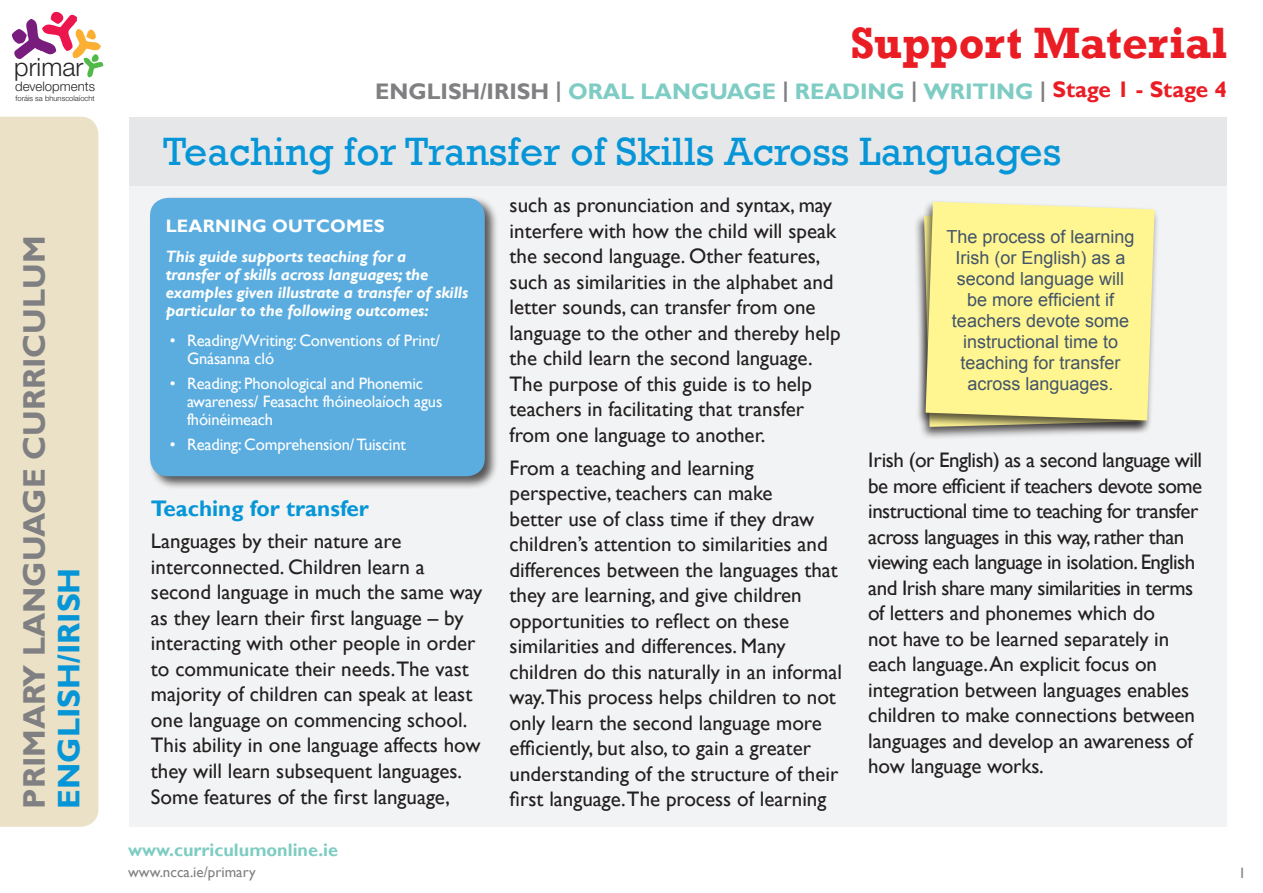
<style>
.page{position:relative;width:1263px;height:893px;background:#fff}
.page>*{position:absolute;margin:0;border:0;box-sizing:border-box;transform-origin:0 0}
.t1{font:700 45px "Rockwell";color:#ea1d25}
.t2{font:40.5px "Rockwell";color:#0696d7}
.t3{font:700 31.2px/34.5px "Gill Sans";color:#808083}
.t4{font:300 25.2px "Helvetica Neue";color:#262324}
.t5{font:700 22.5px "Gill Sans";color:#7eccc3}
.Subheading_1{font:700 22.5px "Gill Sans";color:#0696d7}
.t6{font:21px/25.5px "Gill Sans";color:#231f20}
.t7{font:21px/25.5px "Gill Sans";letter-spacing:-.025em;color:#231f20}
.t8{font:18px/21px "Arial";color:#43546a;text-align:center}
.t9{font:700 18px "Gill Sans";color:#7eccc3}
.t10{font:700 18px "Gill Sans";letter-spacing:.01em;color:#fff}
.t11{font:16.5px/18px "Gill Sans";letter-spacing:-.01em;color:#fff}
.t12{font:italic 700 16.5px/18px "Gill Sans";letter-spacing:-.01em;color:#fff}
.t13{font:15px "Gill Sans";color:#808083}
.t14{font:15px "Gill Sans";color:#808285}
.t15{font:300 13.2px "Helvetica Neue";color:#262324}
.t16{font:300 7.65px "Helvetica Neue";color:#262324}
.s1{color:#0696d7}
.s2{color:#808083}
.s3{color:#ea1d25}
</style>
<div class="page">
<div style="left:130px;top:117px;width:1097px;height:710px;background:#f2f3f4"></div>
<div style="left:130px;top:117px;width:1097px;height:68px;background:#e6e7e9"></div>
<svg style="left:12px;top:12px;width:92px;height:65px"></svg>
<div style="left:148px;top:196px;width:351px;height:295px;background:#231f20;opacity:.75"></div>
<div style="left:150px;top:198px;width:335px;height:278px;background:#5bade0;border-radius:18px"></div>
<div style="left:0;top:117px;width:98px;height:710px;background:#eae1c6"></div>
<div style="left:913px;top:207px;width:237px;height:233px;background:#231f20;opacity:.75"></div>
<div style="left:915px;top:199px;width:245px;height:235px;background:#231f20;opacity:.75"></div>
<svg style="left:926px;top:202px;width:228px;height:218px;background:#f7ef8f"></svg>
<p class="t4" style="left:14px;top:52px;width:71px">primar</p>
<p class="t15" style="left:15px;top:79px;width:81px">developments</p>
<p class="t16" style="left:15px;top:93px;width:81px">foráis sa bhunscolaíocht</p>
<p class="t3" style="left:18px;top:809px;width:575px;rotate:-90deg">PRIMARY LANGUAGE CURRICULUM<br><span class="s1">ENGLISH/IRISH</span></p>
<p class="t1" style="left:850px;top:16px;width:378px">Support Material</p>
<p class="t5" style="left:375px;top:78px;width:853px"><span class="s2">ENGLISH/IRISH |</span> ORAL LANGUAGE <span class="s2">|</span> READING <span class="s2">|</span> WRITING <span class="s2">|</span> <span class="s3">Stage 1 - Stage 4</span></p>
<p class="t2" style="left:163px;top:128px;width:900px">Teaching for Transfer of Skills Across Languages</p>
<p class="t10" style="left:166px;top:215px;width:221px">LEARNING OUTCOMES</p>
<p class="t12" style="left:166px;top:248px;width:304px">This guide supports teaching for a<br>transfer of skills across languages; the examples given illustrate a transfer of skills particular to the following outcomes:</p>
<p class="t11" style="left:187px;top:331px;width:255px;text-indent:-17px">• Reading/Writing: Conventions of Print/<br>Gnásanna cló</p>
<p class="t11" style="left:187px;top:375px;width:257px;text-indent:-17px">• Reading: Phonological and Phonemic awareness/ Feasacht fhóineolaíoch agus fhóinéimeach</p>
<p class="t11" style="left:170px;top:436px;width:237px">• Reading: Comprehension/ Tuiscint</p>
<p class="Subheading_1" style="left:151px;top:494px;width:220px">Teaching for transfer</p>
<p class="t6" style="left:151px;top:529px;width:333px">Languages by their nature are interconnected. Children learn a second language in much the same way as they learn their first language – by interacting with other people in order to communicate their needs.The vast majority of children can speak at least one language on commencing school.<br>This ability in one language affects how they will learn subsequent languages.<br>Some features of the first language,</p>
<p class="t9" style="left:128px;top:839px;width:211px">www.curriculumonline.ie</p>
<p class="t13" style="left:128px;top:863px;width:129px">www.ncca.ie/primary</p>
<p class="t6" style="left:510px;top:193px;width:332px">such as pronunciation and syntax, may interfere with how the child will speak the second language. Other features, such as similarities in the alphabet and letter sounds, can transfer from one language to the other and thereby help the child learn the second language.<br>The purpose of this guide is to help teachers in facilitating that transfer from one language to another.</p>
<p class="t6" style="left:510px;top:455px;width:334px">From a teaching and learning perspective, teachers can make<br>better use of class time if they draw children’s attention to similarities and differences between the languages that they are learning, and give children opportunities to reflect on these similarities and differences. Many children do this naturally in an informal way.This process helps children to not only learn the second language more efficiently, but also, to gain a greater understanding of the structure of their first language.The process of learning</p>
<p class="t7" style="left:868px;top:448px;width:335px">Irish (or English) as a second language will be more efficient if teachers devote some instructional time to teaching for transfer across languages in this way, rather than viewing each language in isolation. English and Irish share many similarities in terms of letters and phonemes which do<br>not have to be learned separately in each language. An explicit focus on integration between languages enables children to make connections between languages and develop an awareness of how language works.</p>
<p class="t8" style="left:946px;top:226px;width:190px">The process of learning<br>Irish (or English) as a second language will be more efficient if teachers devote some instructional time to teaching for transfer across languages.</p>
<p class="t14" style="left:1238px;top:864px;width:9px">1</p>
</div>
